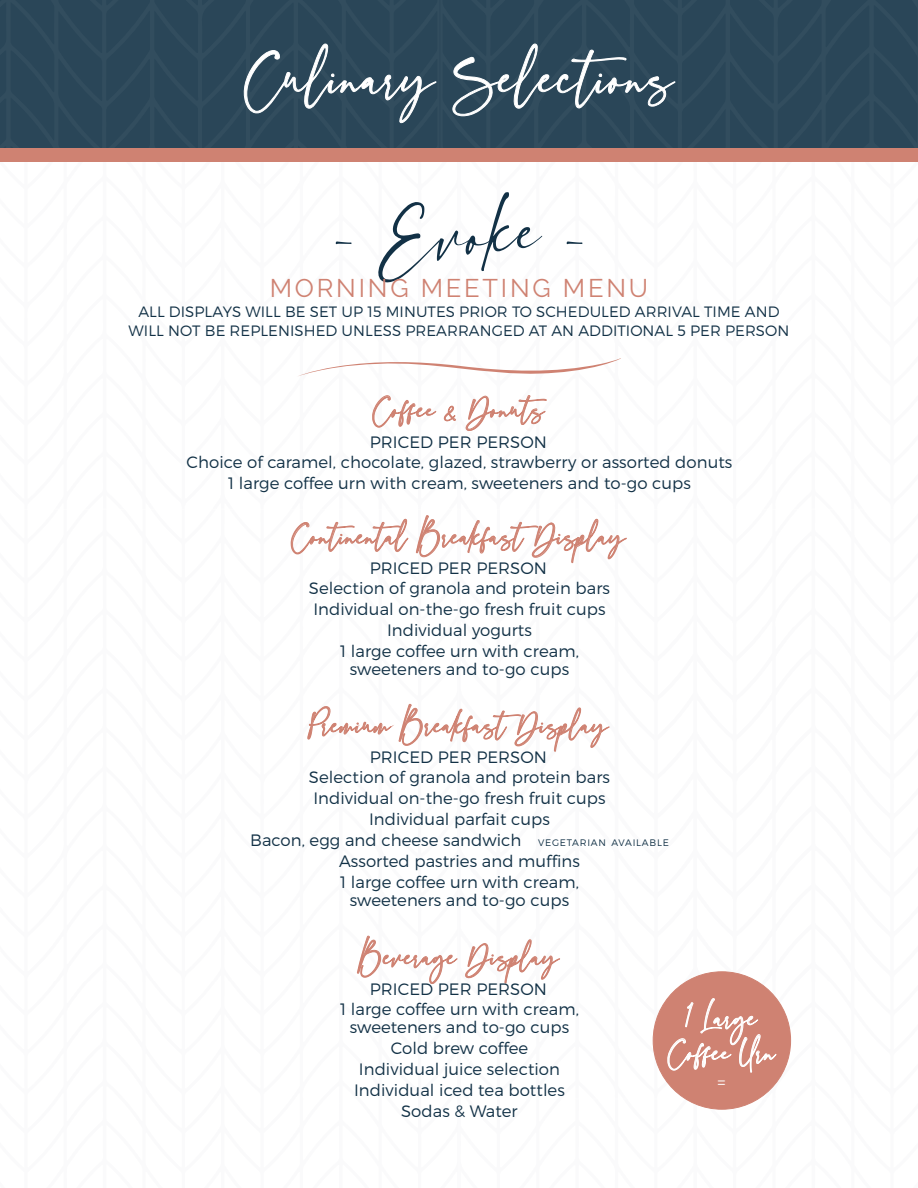
<style>
.page{position:relative;width:918px;height:1188px;background:#fff}
.page>*{position:absolute;margin:0;border:0;box-sizing:border-box;transform-origin:0 0}
.t1{font:63.15px "Forestea Script";letter-spacing:.005em;color:#123146}
.t2{font:50.7px "Forestea Script";color:#fff}
.t3{font:25.5px "Forestea Script";color:#cf8272}
.t4{font:25.5px "Raleway";letter-spacing:.11em;color:#cf8272}
.t5{font:25.5px/34.5px "Forestea Script";color:#fff;text-align:center}
.t6{font:300 16.5px/21px "Montserrat";letter-spacing:.005em;color:#123146;text-align:center}
.t7{font:300 16.5px "Montserrat";color:#fff}
.t8{font:300 15px/19.5px "Montserrat";letter-spacing:.005em;color:#123146;text-align:center}
.s1{font-size:9.45px}
</style>
<div class="page">
<div style="left:0;top:0;width:440px;height:148px;background:#2a4658"></div>
<div style="left:440px;top:0;width:478px;height:148px;background:#2a4658"></div>
<div style="left:0;top:148px;width:918px;height:14px;background:#cf8272"></div>
<svg style="left:243px;top:44px;width:193px;height:79px;background:#3d5666"></svg>
<svg style="left:452px;top:44px;width:223px;height:72px;background:#3f5868"></svg>
<svg style="left:299px;top:358px;width:322px;height:18px"></svg>
<svg style="left:372px;top:395px;width:64px;height:32px"></svg>
<svg style="left:444px;top:405px;width:12px;height:16px"></svg>
<svg style="left:466px;top:395px;width:81px;height:36px"></svg>
<svg style="left:291px;top:519px;width:117px;height:35px"></svg>
<svg style="left:416px;top:515px;width:211px;height:48px"></svg>
<svg style="left:308px;top:706px;width:83px;height:34px"></svg>
<svg style="left:399px;top:704px;width:211px;height:48px"></svg>
<svg style="left:357px;top:936px;width:100px;height:48px"></svg>
<svg style="left:465px;top:940px;width:95px;height:43px"></svg>
<div style="left:653px;top:972px;width:138px;height:137px;background:#cf8272;border-radius:50%"></div>
<svg style="left:667px;top:998px;width:109px;height:75px"></svg>
<h2 class="t2" style="left:243px;top:47px;width:433px">Culinary Selections</h2>
<h1 class="t1" style="left:333px;top:197px;width:254px">- Evoke -</h1>
<h3 class="t4" style="left:270px;top:273px;width:380px">MORNING MEETING MENU</h3>
<p class="t8" style="left:129px;top:301px;width:662px">ALL DISPLAYS WILL BE SET UP 15 MINUTES PRIOR TO SCHEDULED ARRIVAL TIME AND<br>WILL NOT BE REPLENISHED UNLESS PREARRANGED AT AN ADDITIONAL 5 PER PERSON</p>
<h3 class="t3" style="left:372px;top:394px;width:180px">Coffee &amp; Donuts</h3>
<p class="t6" style="left:370px;top:431px;width:179px">PRICED PER PERSON</p>
<p class="t6" style="left:187px;top:451px;width:547px">Choice of caramel, chocolate, glazed, strawberry or assorted donuts<br>1 large coffee urn with cream, sweeteners and to-go cups</p>
<h3 class="t3" style="left:291px;top:521px;width:337px">Continental BreakfastDisplay</h3>
<p class="t6" style="left:370px;top:558px;width:179px">PRICED PER PERSON</p>
<p class="t6" style="left:309px;top:578px;width:303px">Selection of granola and protein bars<br>Individual on-the-go fresh fruit cups<br>Individual yogurts<br>1 large coffee urn with cream,</p>
<p class="t6" style="left:350px;top:659px;width:221px">sweeteners and to-go cups</p>
<h3 class="t3" style="left:308px;top:709px;width:303px">Premium BreakfastDisplay</h3>
<p class="t6" style="left:250px;top:747px;width:420px">PRICED PER PERSON<br>Selection of granola and protein bars<br>Individual on-the-go fresh fruit cups<br>Individual parfait cups<br>Bacon, egg and cheese sandwich <span class="s1">VEGETARIAN AVAILABLE </span>Assorted pastries and muffins<br>1 large coffee urn with cream,</p>
<p class="t6" style="left:350px;top:889px;width:221px">sweeteners and to-go cups</p>
<h3 class="t3" style="left:357px;top:941px;width:204px">Beverage Display</h3>
<p class="t6" style="left:340px;top:979px;width:240px;line-height:20px">PRICED PER PERSON<br>1 large coffee urn with cream,</p>
<p class="t6" style="left:350px;top:1016px;width:221px">sweeteners and to-go cups<br>Cold brew coffee<br>Individual juice selection<br>Individual iced tea bottles<br>Sodas &amp; Water</p>
<h3 class="t5" style="left:667px;top:1000px;width:110px">1 Large<br>Coffee Urn</h3>
<p class="t7" style="left:717px;top:1072px;width:10px">=</p>
</div>
